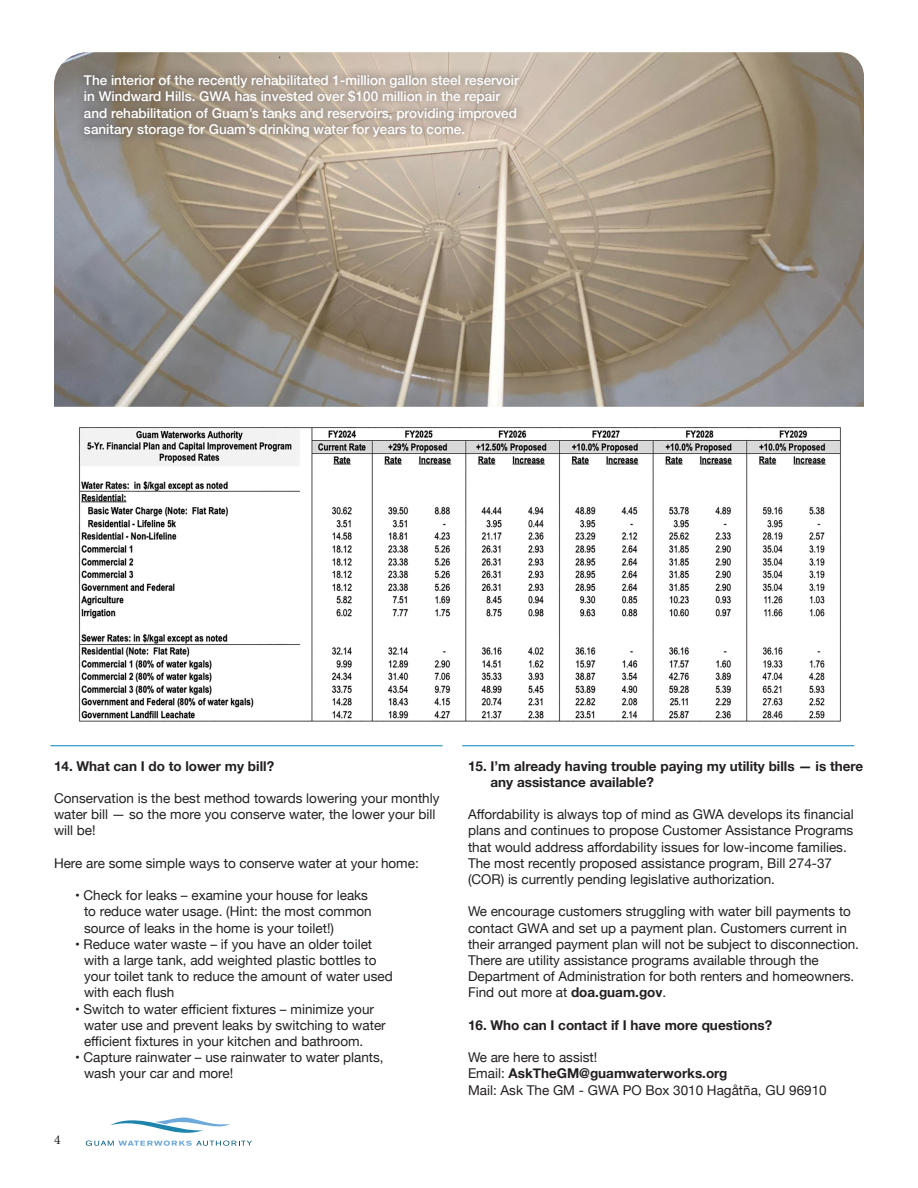
<style>
.page{position:relative;width:918px;height:1188px;background:#fff}
.page>*{position:absolute;margin:0;border:0;box-sizing:border-box;transform-origin:0 0}
.t1{font:13.5px/16.2px "Helvetica Neue";color:#231f20}
.t2{font:500 13.5px/16.2px "Helvetica Neue";color:#fff}
.t3{font:700 13.5px/16.2px "Helvetica Neue";color:#231f20}
.t4{font:13.5px "Minion Pro";color:#231f20}
.s1{font-weight:700}
.s2{font-weight:400}
</style>
<div class="page">
<svg style="left:86px;top:1118px;width:166px;height:28px"></svg>
<img style="left:78px;top:427px;width:763px;height:295px">
<hr style="left:51px;top:745px;width:392px;height:1px;background:#0384bb">
<hr style="left:462px;top:745px;width:392px;height:1px;background:#0384bb">
<img style="left:54px;top:52px;width:810px;height:355px">
<div style="left:76px;top:66px;width:452px;height:80px;background:#231f20;opacity:.75"></div>
<p class="t2" style="left:84px;top:71px;width:436px">The interior of the recently rehabilitated 1-million gallon steel reservoir in Windward Hills. GWA has invested over $100 million in the repair and rehabilitation of Guam’s tanks and reservoirs, providing improved sanitary storage for Guam’s drinking water for years to come.</p>
<p class="t3" style="left:54px;top:758px;width:222px">14. What can I do to lower my bill?</p>
<p class="t1" style="left:54px;top:791px;width:387px">Conservation is the best method towards lowering your monthly water bill — so the more you conserve water, the lower your bill will be!</p>
<p class="t1" style="left:54px;top:856px;width:366px">Here are some simple ways to conserve water at your home:</p>
<p class="t1" style="left:84px;top:888px;width:289px;text-indent:-9px">• Check for leaks – examine your house for leaks to reduce water usage. (Hint: the most common source of leaks in the home is your toilet!)</p>
<p class="t1" style="left:84px;top:937px;width:310px;text-indent:-9px">• Reduce water waste – if you have an older toilet with a large tank, add weighted plastic bottles to your toilet tank to reduce the amount of water used with each flush</p>
<p class="t1" style="left:84px;top:1002px;width:303px;text-indent:-9px">• Switch to water efficient fixtures – minimize your water use and prevent leaks by switching to water efficient fixtures in your kitchen and bathroom.</p>
<p class="t1" style="left:84px;top:1050px;width:301px;text-indent:-9px">• Capture rainwater – use rainwater to water plants, wash your car and more!</p>
<p class="t4" style="left:54px;top:1130px;width:8px">4</p>
<p class="t3" style="left:490px;top:758px;width:374px;text-indent:-22px">15. I’m already having trouble paying my utility bills — is there any assistance available?</p>
<p class="t1" style="left:468px;top:807px;width:387px">Affordability is always top of mind as GWA develops its financial plans and continues to propose Customer Assistance Programs that would address affordability issues for low-income families.<br>The most recently proposed assistance program, Bill 274-37 (COR) is currently pending legislative authorization.</p>
<p class="t1" style="left:468px;top:904px;width:393px">We encourage customers struggling with water bill payments to contact GWA and set up a payment plan. Customers current in their arranged payment plan will not be subject to disconnection.<br>There are utility assistance programs available through the Department of Administration for both renters and homeowners.<br>Find out more at <span class="s1">doa.guam.gov</span>.</p>
<p class="t3" style="left:468px;top:1017px;width:306px">16. Who can I contact if I have more questions?</p>
<p class="t1" style="left:468px;top:1050px;width:131px">We are here to assist!</p>
<p class="t3" style="left:468px;top:1066px;width:261px"><span class="s2">Email:</span> AskTheGM@guamwaterworks.org</p>
<p class="t1" style="left:468px;top:1083px;width:360px">Mail: Ask The GM - GWA PO Box 3010 Hagåtña, GU 96910</p>
</div>
